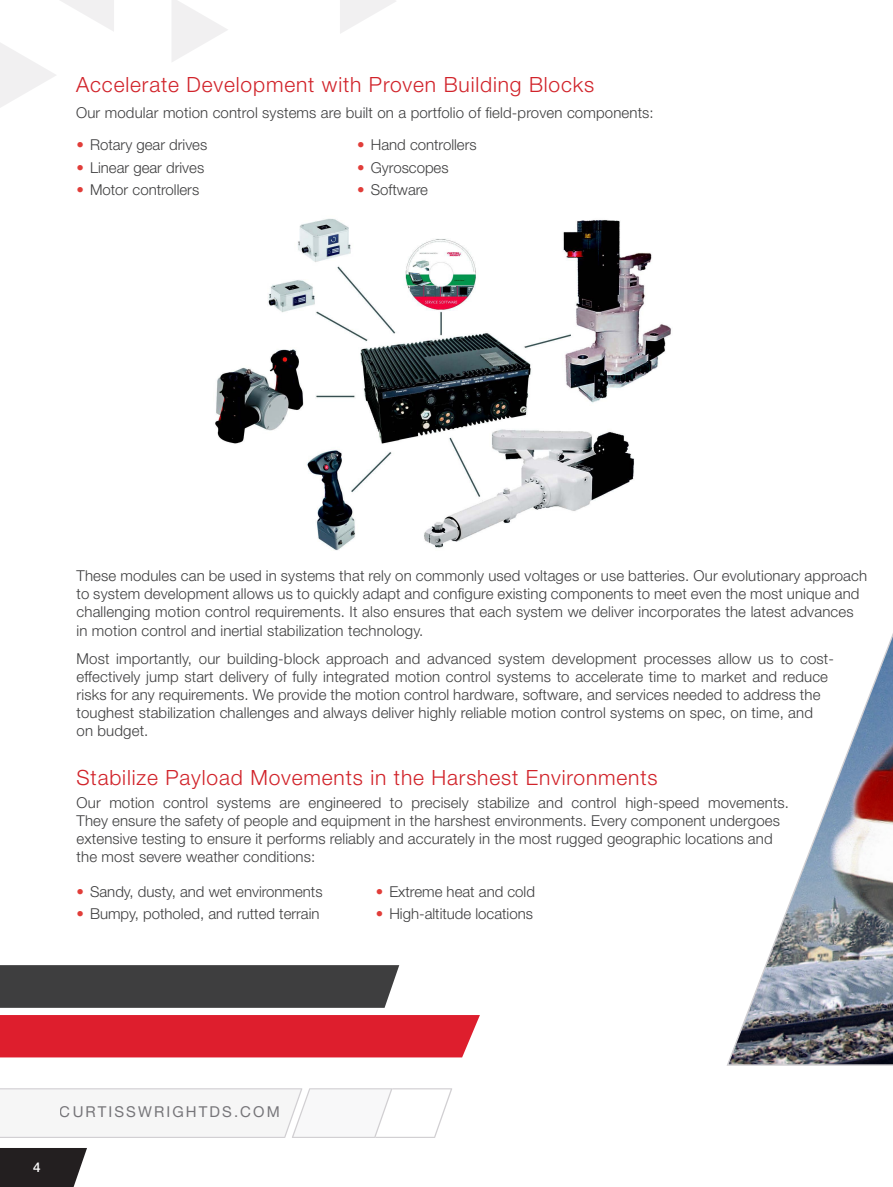
<style>
.page{position:relative;width:893px;height:1187px;background:#fff}
.page>*{position:absolute;margin:0;border:0;box-sizing:border-box;transform-origin:0 0}
.Text_-_Heading_2{font:300 21px "Helvetica Neue LT Std";letter-spacing:.04em;color:#d1232a}
.Body_Text{font:300 15px/18px "Helvetica Neue LT Std";letter-spacing:.01em;color:#3e3e3f}
.t1{font:15px "Helvetica Neue LT Std";letter-spacing:.14em;color:#6c6b6f}
.t2{font:500 13.5px "Helvetica Neue LT Std";color:#fff}
.s1{color:#e13d39}
</style>
<div class="page">
<svg style="left:0;top:1088px;width:452px;height:49px"></svg>
<svg style="left:0;top:1148px;width:87px;height:38px;background:#332f30"></svg>
<img style="left:215px;top:218px;width:456px;height:333px">
<img style="left:726px;top:633px;width:167px;height:433px">
<svg style="left:60px;top:0;width:54px;height:31px"></svg>
<svg style="left:340px;top:0;width:56px;height:33px"></svg>
<svg style="left:172px;top:0;width:56px;height:62px"></svg>
<svg style="left:0;top:43px;width:56px;height:65px"></svg>
<div style="left:0;top:965px;width:399px;height:42px;background:#3e3e3f"></div>
<div style="left:0;top:1015px;width:480px;height:42px;background:#de1e2d"></div>
<p class="Text_-_Heading_2" style="left:76px;top:71px;width:520px">Accelerate Development with Proven Building Blocks</p>
<p class="Body_Text" style="left:76px;top:104px;width:579px">Our modular motion control systems are built on a portfolio of field-proven components:</p>
<p class="Body_Text" style="left:77px;top:136px;width:132px"><span class="s1">•</span> Rotary gear drives</p>
<p class="Body_Text" style="left:77px;top:158px;width:129px"><span class="s1">•</span> Linear gear drives</p>
<p class="Body_Text" style="left:77px;top:180px;width:124px"><span class="s1">•</span> Motor controllers</p>
<p class="Body_Text" style="left:357px;top:136px;width:121px"><span class="s1">•</span> Hand controllers</p>
<p class="Body_Text" style="left:357px;top:158px;width:93px"><span class="s1">•</span> Gyroscopes</p>
<p class="Body_Text" style="left:357px;top:180px;width:72px"><span class="s1">•</span> Software</p>
<p class="Body_Text" style="left:77px;top:566px;width:792px">These modules can be used in systems that rely on commonly used voltages or use batteries. Our evolutionary approach to system development allows us to quickly adapt and configure existing components to meet even the most unique and challenging motion control requirements. It also ensures that each system we deliver incorporates the latest advances in motion control and inertial stabilization technology.</p>
<p class="Body_Text" style="left:77px;top:649px;width:759px">Most importantly, our building-block approach and advanced system development processes allow us to cost&shy;effectively jump start delivery of fully integrated motion control systems to accelerate time to market and reduce risks for any requirements. We provide the motion control hardware, software, and services needed to address the toughest stabilization challenges and always deliver highly reliable motion control systems on spec, on time, and<br>on budget.</p>
<p class="Text_-_Heading_2" style="left:77px;top:764px;width:583px">Stabilize Payload Movements in the Harshest Environments</p>
<p class="Body_Text" style="left:77px;top:793px;width:714px">Our motion control systems are engineered to precisely stabilize and control high-speed movements.<br>They ensure the safety of people and equipment in the harshest environments. Every component undergoes extensive testing to ensure it performs reliably and accurately in the most rugged geographic locations and the most severe weather conditions:</p>
<p class="Body_Text" style="left:376px;top:882px;width:161px"><span class="s1">•</span> Extreme heat and cold</p>
<p class="Body_Text" style="left:376px;top:904px;width:159px"><span class="s1">•</span> High-altitude locations</p>
<p class="Body_Text" style="left:77px;top:882px;width:248px"><span class="s1">•</span> Sandy, dusty, and wet environments</p>
<p class="Body_Text" style="left:77px;top:904px;width:244px"><span class="s1">•</span> Bumpy, potholed, and rutted terrain</p>
<p class="t2" style="left:33px;top:1159px;width:9px">4</p>
<p class="t1" style="left:60px;top:1102px;width:222px">CURTISSWRIGHTDS.COM</p>
</div>
